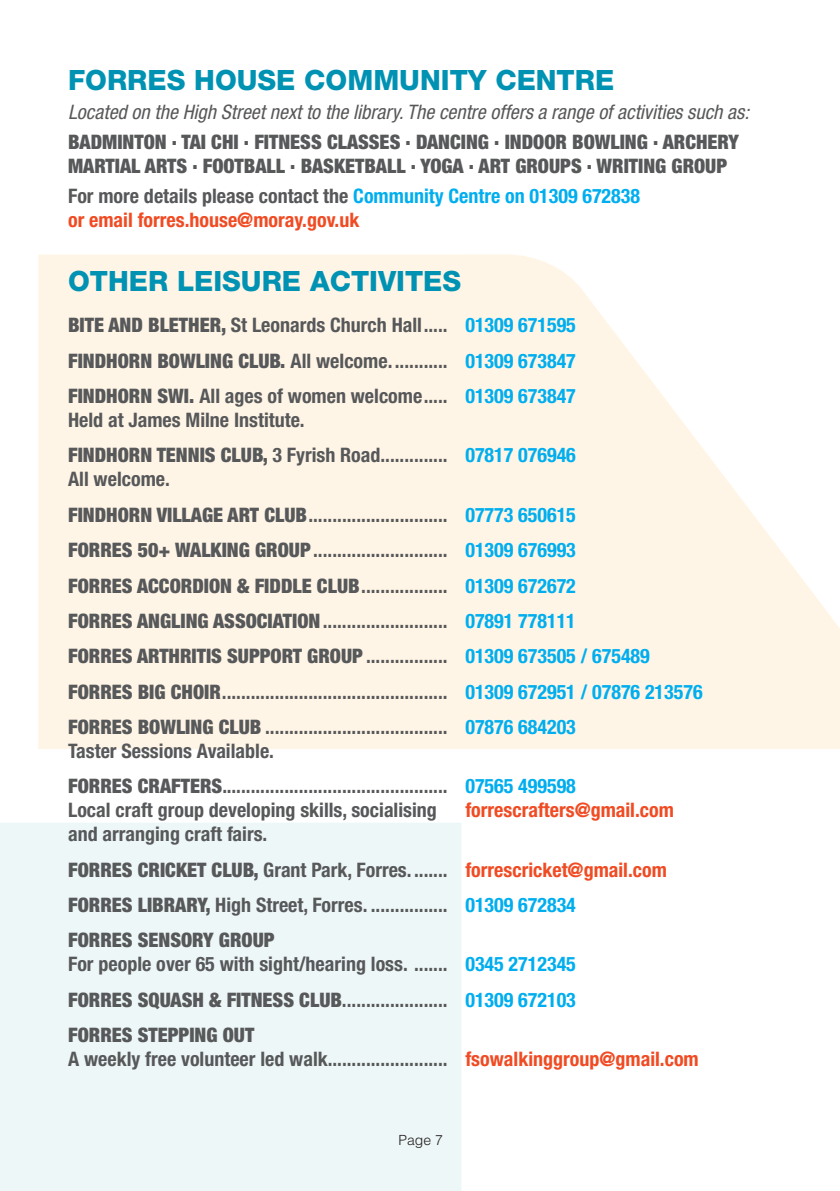
<style>
.page{position:relative;width:840px;height:1191px;background:#fff}
.page>*{position:absolute;margin:0;border:0;box-sizing:border-box;transform-origin:0 0}
.t1{font:800 28px "Helvetica Neue";color:#0092b3}
.BodyTextParaSpacing{font:700 condensed 20px "Helvetica Neue";color:#57585a}
.Body_Text{font:700 condensed 20px "Helvetica Neue";color:#57585a}
.BodyTextParaSpacing-2{font:900 condensed 20px "Helvetica Neue";color:#57585a}
.Body_Text-2{font:900 condensed 20px "Helvetica Neue";color:#57585a}
.Descriptors{font:italic condensed 20px "Helvetica Neue";color:#57585a}
.Body_Text-3{font:700 condensed 20px "Helvetica Neue";color:#f04b23}
.BodyTextParaSpacing-3{font:700 condensed 20px "Helvetica Neue";color:#f04b23}
.t2{font:300 14px "Helvetica";color:#231f20}
.s1{color:#00aeef}
.s2{font-weight:900}
.s3{font-weight:700}
.s4{font-weight:700;color:#00aeef}
.s5{color:#f04b23}
</style>
<div class="page">
<svg style="left:38px;top:254px;width:801px;height:495px;background:#fff6e9"></svg>
<div style="left:0;top:823px;width:461px;height:368px;background:#eef7f7"></div>
<p class="t1" style="left:68px;top:63px;width:547px">FORRES HOUSE COMMUNITY CENTRE</p>
<p class="Descriptors" style="left:68px;top:101px;width:682px">Located on the High Street next to the library. The centre offers a range of activities such as:</p>
<p class="Body_Text-2" style="left:68px;top:129px;width:672px">BADMINTON . TAI CHI . FITNESS CLASSES . DANCING . INDOOR BOWLING . ARCHERY</p>
<p class="Body_Text-2" style="left:68px;top:153px;width:660px">MARTIAL ARTS . FOOTBALL . BASKETBALL . YOGA . ART GROUPS . WRITING GROUP</p>
<p class="Body_Text" style="left:68px;top:183px;width:573px">For more details please contact the <span class="s1">Community Centre on 01309 672838</span></p>
<p class="Body_Text-3" style="left:68px;top:207px;width:293px">or email forres.house@moray.gov.uk</p>
<p class="t1" style="left:68px;top:265px;width:394px">OTHER LEISURE ACTIVITES</p>
<p class="BodyTextParaSpacing" style="left:68px;top:313px;width:509px"><span class="s2">BITE AND BLETHER,</span> St Leonards Church Hall..... <span class="s1">01309 671595</span></p>
<p class="BodyTextParaSpacing" style="left:68px;top:348px;width:509px"><span class="s2">FINDHORN BOWLING CLUB.</span> All welcome............ <span class="s1">01309 673847</span></p>
<p class="BodyTextParaSpacing" style="left:68px;top:384px;width:509px"><span class="s2">FINDHORN SWI.</span> All ages of women welcome..... <span class="s1">01309 673847</span></p>
<p class="Body_Text" style="left:68px;top:408px;width:238px">Held at James Milne Institute.</p>
<p class="BodyTextParaSpacing" style="left:68px;top:443px;width:509px"><span class="s2">FINDHORN TENNIS CLUB,</span> 3 Fyrish Road.............. <span class="s1">07817 076946</span></p>
<p class="Body_Text" style="left:68px;top:467px;width:103px">All welcome.</p>
<p class="BodyTextParaSpacing" style="left:68px;top:502px;width:509px"><span class="s2">FINDHORN VILLAGE ART CLUB</span>............................. <span class="s1">07773 650615</span></p>
<p class="BodyTextParaSpacing" style="left:68px;top:538px;width:509px"><span class="s2">FORRES 50+ WALKING GROUP</span>............................ <span class="s1">01309 676993</span></p>
<p class="BodyTextParaSpacing-2" style="left:68px;top:573px;width:509px">FORRES ACCORDION &amp; FIDDLE CLUB<span class="s3">..................</span> <span class="s4">01309 672672</span></p>
<p class="BodyTextParaSpacing" style="left:68px;top:608px;width:509px"><span class="s2">FORRES ANGLING ASSOCIATION</span>.......................... <span class="s1">07891 778111</span></p>
<p class="BodyTextParaSpacing-2" style="left:68px;top:644px;width:583px">FORRES ARTHRITIS SUPPORT GROUP <span class="s3">.................</span> <span class="s4">01309 673505 / 675489</span></p>
<p class="BodyTextParaSpacing" style="left:68px;top:679px;width:635px"><span class="s2">FORRES BIG CHOIR</span>............................................... <span class="s1">01309 672951 / 07876 213576</span></p>
<p class="BodyTextParaSpacing" style="left:68px;top:714px;width:509px"><span class="s2">FORRES BOWLING CLUB</span> ...................................... <span class="s1">07876 684203</span></p>
<p class="Body_Text" style="left:68px;top:738px;width:207px">Taster Sessions Available.</p>
<p class="BodyTextParaSpacing" style="left:68px;top:774px;width:509px"><span class="s2">FORRES CRAFTERS</span>............................................... <span class="s1">07565 499598</span></p>
<p class="BodyTextParaSpacing" style="left:68px;top:798px;width:370px">Local craft group developing skills, socialising</p>
<p class="BodyTextParaSpacing-3" style="left:465px;top:798px;width:210px">forrescrafters@gmail.com</p>
<p class="Body_Text" style="left:68px;top:822px;width:201px">and arranging craft fairs.</p>
<p class="Body_Text" style="left:68px;top:857px;width:600px"><span class="s2">FORRES CRICKET CLUB,</span> Grant Park, Forres. ....... <span class="s5">forrescricket@gmail.com</span></p>
<p class="BodyTextParaSpacing" style="left:68px;top:892px;width:509px"><span class="s2">FORRES LIBRARY,</span> High Street, Forres. ................ <span class="s1">01309 672834</span></p>
<p class="BodyTextParaSpacing-2" style="left:68px;top:928px;width:208px">FORRES SENSORY GROUP</p>
<p class="BodyTextParaSpacing" style="left:68px;top:952px;width:509px">For people over 65 with sight/hearing loss. ....... <span class="s1">0345 2712345</span></p>
<p class="BodyTextParaSpacing-2" style="left:68px;top:987px;width:509px">FORRES SQUASH &amp; FITNESS CLUB<span class="s3">......................</span> <span class="s4">01309 672103</span></p>
<p class="BodyTextParaSpacing-2" style="left:68px;top:1022px;width:187px">FORRES STEPPING OUT</p>
<p class="Body_Text" style="left:68px;top:1046px;width:632px">A weekly free volunteer led walk......................... <span class="s5">fsowalkinggroup@gmail.com</span></p>
<p class="t2" style="left:398px;top:1131px;width:46px">Page 7</p>
</div>
